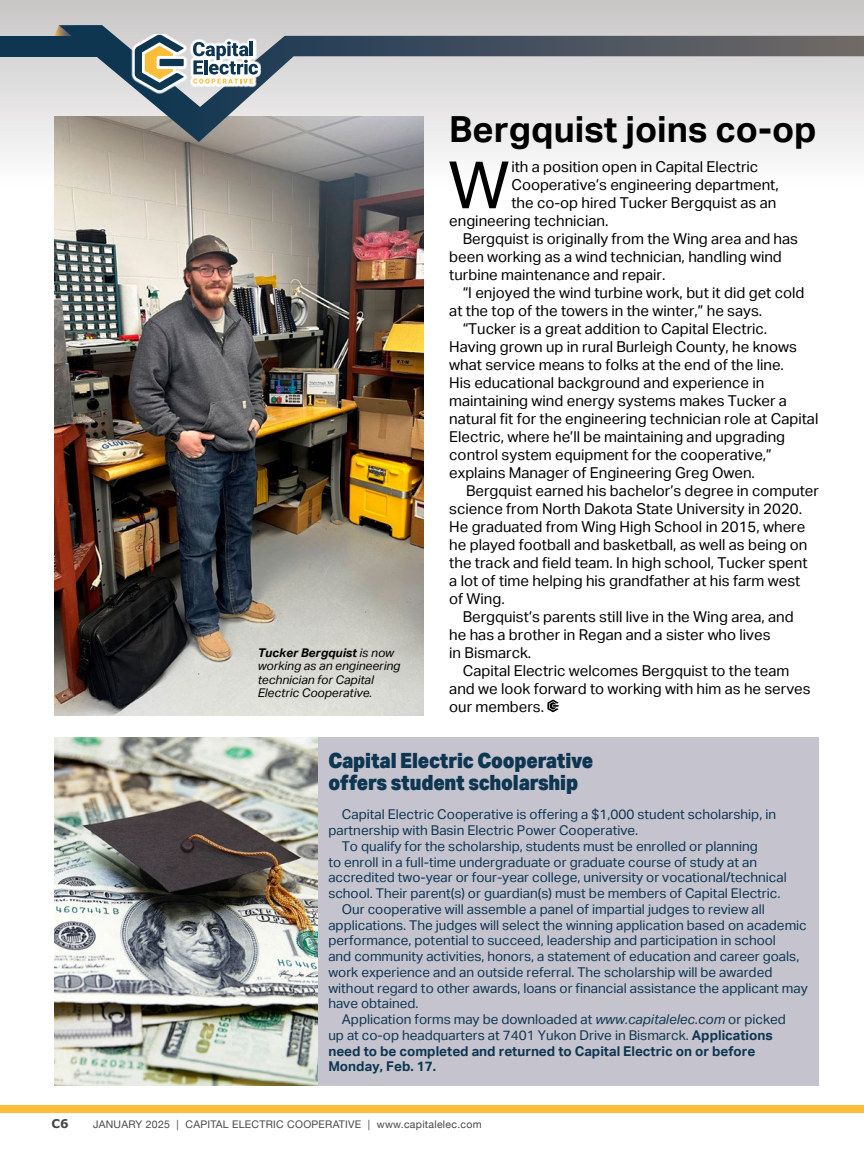
<style>
.page{position:relative;width:864px;height:1161px;background:#fff}
.page>*{position:absolute;margin:0;border:0;box-sizing:border-box;transform-origin:0 0}
.t1{font:65.4px "Aktiv Grotesk";color:#000}
.t2{font:700 36px "Aktiv Grotesk";color:#000}
.t3{font:900 21px/22.5px "Aktiv Grotesk";letter-spacing:-.01em;color:#0e3651;scale:.9 1}
.t4{font:15px "Aktiv Grotesk";color:#000}
.t5{font:13.5px/15.8px "Aktiv Grotesk";color:#0e3651}
.t6{font:700 13.5px "Aktiv Grotesk";color:#0e3651}
.t7{font:italic 12px/13.5px "Aktiv Grotesk";color:#000}
.t8{font:700 12px "Verdana";color:#474747}
.t9{font:10.5px "Helvetica Neue";letter-spacing:.025em;color:#474747}
.s1{font-style:italic}
.s2{font-weight:700}
</style>
<div class="page">
<svg style="left:0;top:0;width:863px;height:190px"></svg>
<svg style="left:547px;top:700px;width:12px;height:12px"></svg>
<div style="left:54px;top:737px;width:765px;height:348px;background:#c4c3ce"></div>
<img style="left:54px;top:737px;width:264px;height:348px">
<img style="left:54px;top:117px;width:369px;height:598px">
<div style="left:0;top:1105px;width:864px;height:8px;background:#fcbd38"></div>
<div style="left:0;top:36px;width:101px;height:20px;background:#0e3651"></div>
<svg style="left:54px;top:25px;width:5px;height:11px"></svg>
<svg style="left:59px;top:25px;width:804px;height:117px;background:#b8babd"></svg>
<svg style="left:131px;top:34px;width:130px;height:59px"></svg>
<svg style="left:193px;top:41px;width:65px;height:43px"></svg>
<hr style="left:250px;top:41px;width:3px;height:15px;background:#0e3651">
<svg style="left:135px;top:35px;width:49px;height:56px"></svg>
<div style="left:160px;top:59px;width:24px;height:7px;background:#0e3651"></div>
<img style="left:863px;top:0;width:1px;height:155px">
<h2 class="t2" style="left:449px;top:109px;width:369px">Bergquist joins co-op</h2>
<h1 class="t1" style="left:448px;top:147px;width:62px">W</h1>
<p class="t4" style="left:511px;top:158px;width:248px">ith a position open in Capital Electric</p>
<p class="t4" style="left:511px;top:176px;width:269px">Cooperative’s engineering department,</p>
<p class="t4" style="left:511px;top:194px;width:266px">the co-op hired Tucker Bergquist as an</p>
<p class="t4" style="left:449px;top:212px;width:161px">engineering technician.</p>
<p class="t4" style="left:463px;top:230px;width:337px">Bergquist is originally from the Wing area and has</p>
<p class="t4" style="left:449px;top:248px;width:334px">been working as a wind technician, handling wind</p>
<p class="t4" style="left:449px;top:266px;width:218px">turbine maintenance and repair.</p>
<p class="t4" style="left:463px;top:284px;width:343px">“I enjoyed the wind turbine work, but it did get cold</p>
<p class="t4" style="left:449px;top:302px;width:314px">at the top of the towers in the winter,” he says.</p>
<p class="t4" style="left:463px;top:320px;width:306px">“Tucker is a great addition to Capital Electric.</p>
<p class="t4" style="left:449px;top:338px;width:349px">Having grown up in rural Burleigh County, he knows</p>
<p class="t4" style="left:449px;top:356px;width:336px">what service means to folks at the end of the line.</p>
<p class="t4" style="left:449px;top:374px;width:316px">His educational background and experience in</p>
<p class="t4" style="left:449px;top:392px;width:339px">maintaining wind energy systems makes Tucker a</p>
<p class="t4" style="left:449px;top:410px;width:371px">natural fit for the engineering technician role at Capital</p>
<p class="t4" style="left:449px;top:428px;width:337px">Electric, where he’ll be maintaining and upgrading</p>
<p class="t4" style="left:449px;top:446px;width:324px">control system equipment for the cooperative,”</p>
<p class="t4" style="left:449px;top:464px;width:307px">explains Manager of Engineering Greg Owen.</p>
<p class="t4" style="left:466px;top:482px;width:354px">Bergquist earned his bachelor’s degree in computer</p>
<p class="t4" style="left:449px;top:500px;width:354px">science from North Dakota State University in 2020.</p>
<p class="t4" style="left:449px;top:518px;width:358px">He graduated from Wing High School in 2015, where</p>
<p class="t4" style="left:449px;top:536px;width:360px">he played football and basketball, as well as being on</p>
<p class="t4" style="left:449px;top:554px;width:360px">the track and field team. In high school, Tucker spent</p>
<p class="t4" style="left:449px;top:572px;width:353px">a lot of time helping his grandfather at his farm west</p>
<p class="t4" style="left:449px;top:590px;width:57px">of Wing.</p>
<p class="t4" style="left:463px;top:608px;width:333px">Bergquist’s parents still live in the Wing area, and</p>
<p class="t4" style="left:449px;top:626px;width:323px">he has a brother in Regan and a sister who lives</p>
<p class="t4" style="left:449px;top:644px;width:84px">in Bismarck.</p>
<p class="t4" style="left:463px;top:662px;width:328px">Capital Electric welcomes Bergquist to the team</p>
<p class="t4" style="left:449px;top:680px;width:363px">and we look forward to working with him as he serves</p>
<p class="t4" style="left:449px;top:698px;width:96px">our members.</p>
<h3 class="t3" style="left:328px;top:749px;width:296px">Capital Electric Cooperative offers student scholarship</h3>
<p class="t5" style="left:328px;top:807px;width:449px;text-indent:14px">Capital Electric Cooperative is offering a $1,000 student scholarship, in partnership with Basin Electric Power Cooperative.</p>
<p class="t5" style="left:342px;top:838px;width:417px">To qualify for the scholarship, students must be enrolled or planning</p>
<p class="t5" style="left:328px;top:854px;width:430px">to enroll in a full-time undergraduate or graduate course of study at an</p>
<p class="t5" style="left:328px;top:870px;width:460px">accredited two-year or four-year college, university or vocational/technical</p>
<p class="t5" style="left:328px;top:886px;width:454px">school. Their parent(s) or guardian(s) must be members of Capital Electric.</p>
<p class="t5" style="left:342px;top:901px;width:425px">Our cooperative will assemble a panel of impartial judges to review all</p>
<p class="t5" style="left:328px;top:917px;width:480px">applications. The judges will select the winning application based on academic</p>
<p class="t5" style="left:328px;top:933px;width:449px">performance, potential to succeed, leadership and participation in school</p>
<p class="t5" style="left:328px;top:949px;width:472px">and community activities, honors, a statement of education and career goals,</p>
<p class="t5" style="left:328px;top:964px;width:446px">work experience and an outside referral. The scholarship will be awarded</p>
<p class="t5" style="left:328px;top:980px;width:481px">without regard to other awards, loans or financial assistance the applicant may</p>
<p class="t5" style="left:328px;top:996px;width:92px">have obtained.</p>
<p class="t5" style="left:342px;top:1012px;width:445px">Application forms may be downloaded at <span class="s1">www.capitalelec.com</span> or picked</p>
<p class="t5" style="left:328px;top:1027px;width:446px">up at co-op headquarters at 7401 Yukon Drive in Bismarck. <span class="s2">Applications</span></p>
<p class="t6" style="left:328px;top:1043px;width:429px">need to be completed and returned to Capital Electric on or before</p>
<p class="t6" style="left:328px;top:1059px;width:109px">Monday, Feb. 17.</p>
<p class="t7" style="left:258px;top:646px;width:144px"><span class="s2">Tucker Bergquist</span> is now working as an engineering technician for Capital<br>Electric Cooperative.</p>
<p class="t8" style="left:51px;top:1115px;width:19px">C6</p>
<p class="t9" style="left:93px;top:1115px;width:390px">JANUARY 2025 | CAPITAL ELECTRIC COOPERATIVE | www.capitalelec.com</p>
</div>
